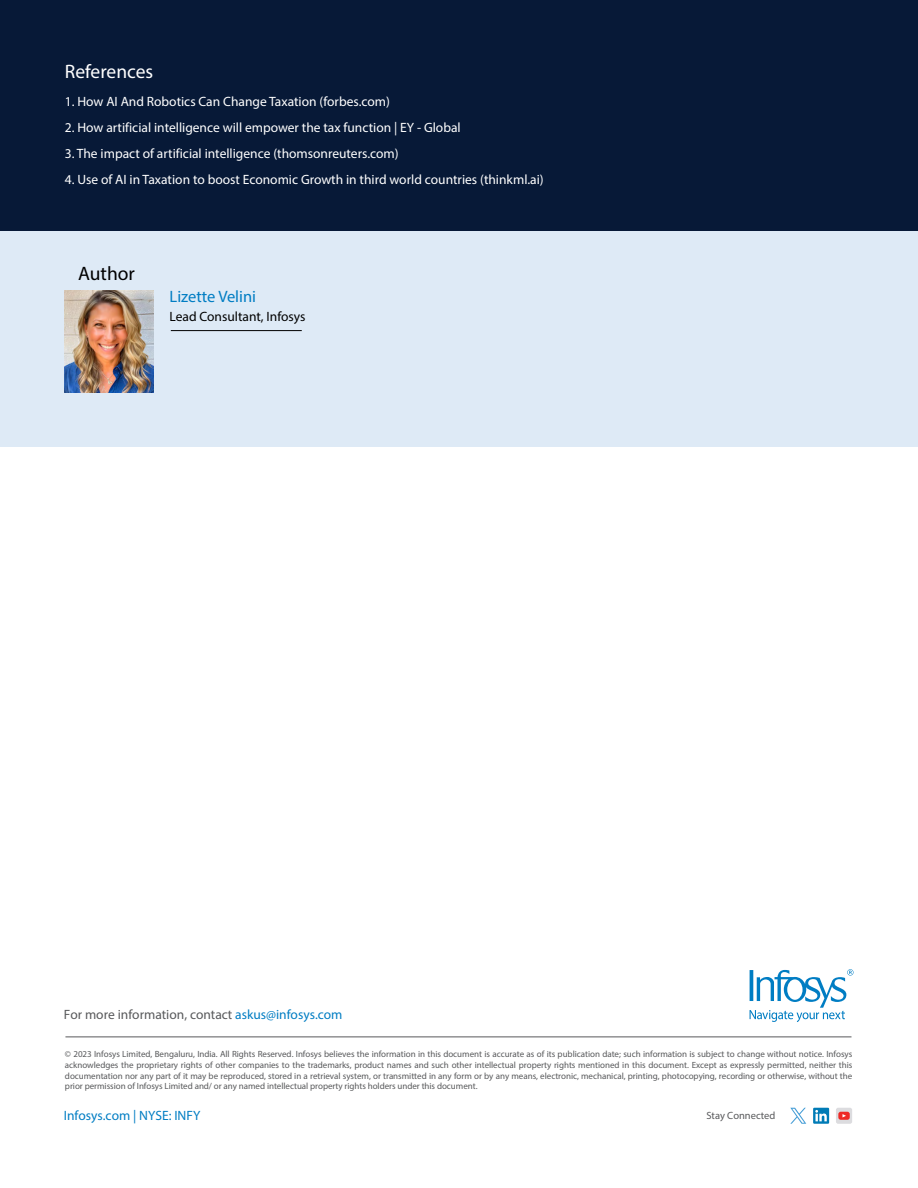
<style>
.page{position:relative;width:918px;height:1188px;background:#fff}
.page>*{position:absolute;margin:0;border:0;box-sizing:border-box;transform-origin:0 0}
.t1{font:19.5px "Myriad Pro";color:#fff}
.t2{font:19.5px "Myriad Pro";color:#000}
.t3{font:16.5px "Myriad Pro";color:#007dc3}
.t4{font:13.5px "Myriad Pro";color:#fff}
.t5{font:13.5px "Myriad Pro";color:#58595b}
.t6{font:13.5px "Myriad Pro";color:#000}
.t7{font:13.5px "Myriad Pro";color:#007dc3}
.t8{font:10.5px "Myriad Pro";color:#58595b}
.t9{font:9px/10.8px "Myriad Pro";letter-spacing:-.005em;color:#58595b;text-align:justify}
.s1{color:#007dc3}
</style>
<div class="page">
<svg style="left:750px;top:969px;width:104px;height:53px"></svg>
<hr style="left:65px;top:1037px;width:787px;height:1px;background:#58595b">
<div style="left:813px;top:1108px;width:16px;height:16px;background:#007bb6"></div>
<svg style="left:815px;top:1110px;width:12px;height:11px"></svg>
<div style="left:836px;top:1108px;width:16px;height:16px;background:#dcdcdf;border-radius:2px"></div>
<svg style="left:838px;top:1112px;width:12px;height:8px"></svg>
<svg style="left:790px;top:1108px;width:16px;height:16px"></svg>
<div style="left:0;top:0;width:918px;height:232px;background:#071937"></div>
<div style="left:0;top:232px;width:918px;height:215px;background:#deeaf6"></div>
<hr style="left:171px;top:330px;width:131px;height:1px;background:#000">
<img style="left:65px;top:290px;width:88px;height:102px">
<h1 class="t1" style="left:65px;top:60px;width:90px">References</h1>
<h3 class="t4" style="left:65px;top:94px;width:327px">1. How AI And Robotics Can Change Taxation (forbes.com)</h3>
<h3 class="t4" style="left:65px;top:119px;width:397px">2. How artificial intelligence will empower the tax function | EY - Global</h3>
<h3 class="t4" style="left:65px;top:145px;width:335px">3. The impact of artificial intelligence (thomsonreuters.com)</h3>
<h3 class="t4" style="left:65px;top:171px;width:480px">4. Use of AI in Taxation to boost Economic Growth in third world countries (thinkml.ai)</h3>
<h1 class="t2" style="left:78px;top:261px;width:58px">Author</h1>
<h2 class="t3" style="left:170px;top:286px;width:88px">Lizette Velini</h2>
<h3 class="t6" style="left:170px;top:308px;width:137px">Lead Consultant, Infosys</h3>
<h3 class="t5" style="left:64px;top:1006px;width:280px">For more information, contact <span class="s1">askus@infosys.com</span></h3>
<p class="t9" style="left:65px;top:1048px;width:789px">© 2023 Infosys Limited, Bengaluru, India. All Rights Reserved. Infosys believes the information in this document is accurate as of its publication date; such information is subject to change without notice. Infosys acknowledges the proprietary rights of other companies to the trademarks, product names and such other intellectual property rights mentioned in this document. Except as expressly permitted, neither this documentation nor any part of it may be reproduced, stored in a retrieval system, or transmitted in any form or by any means, electronic, mechanical, printing, photocopying, recording or otherwise, without the prior permission of Infosys Limited and/ or any named intellectual property rights holders under this document.</p>
<h3 class="t7" style="left:64px;top:1107px;width:138px">Infosys.com | NYSE: INFY</h3>
<p class="t8" style="left:706px;top:1109px;width:70px">Stay Connected</p>
</div>
